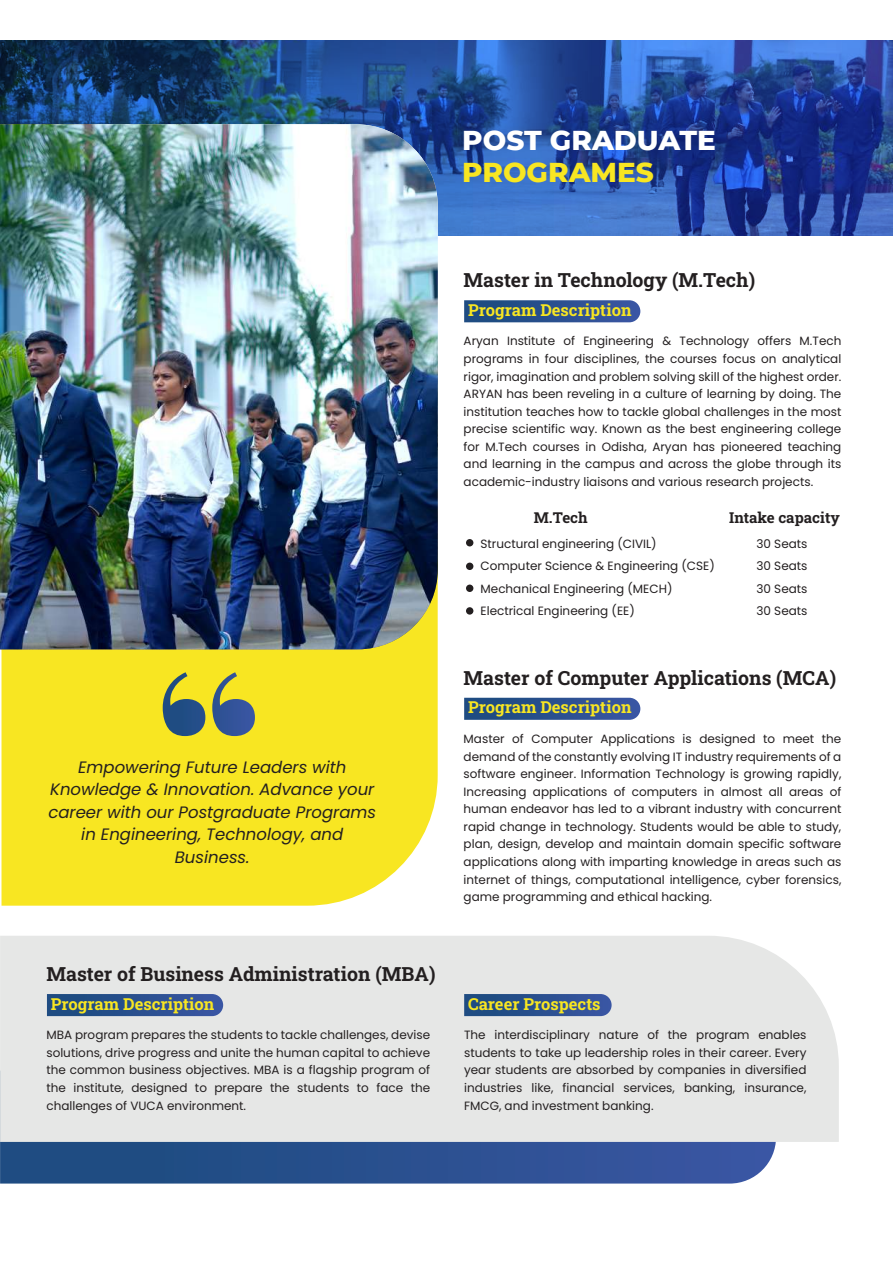
<style>
.page{position:relative;width:893px;height:1263px;background:#fff}
.page>*{position:absolute;margin:0;border:0;box-sizing:border-box;transform-origin:0 0}
.t1{font:800 27.9px "Montserrat";color:#fff}
.t2{font:800 27.9px "Montserrat";color:#f8e622}
.t3{font:700 19.5px "Roboto Slab";color:#231f20}
.t4{font:italic 16.5px/22.5px "Poppins";color:#231f20;text-align:center}
.t5{font:700 16.5px "Roboto Slab";color:#f8e622}
.t6{font:700 15px "Roboto Slab";color:#231f20}
.t7{font:12px/17.5px "Poppins";color:#231f20;text-align:justify}
</style>
<div class="page">
<img style="left:0;top:41px;width:893px;height:194px">
<svg style="left:0;top:1142px;width:776px;height:41px;background:#2d5290"></svg>
<div style="left:0;top:936px;width:839px;height:206px;background:#e6e7e6"></div>
<div style="left:2px;top:649px;width:436px;height:257px;background:#f8e622"></div>
<svg style="left:163px;top:672px;width:92px;height:64px;background:#919b58"></svg>
<svg style="left:464px;top:300px;width:176px;height:22px;background:#2f5492"></svg>
<svg style="left:464px;top:698px;width:176px;height:22px;background:#2e5391"></svg>
<svg style="left:47px;top:994px;width:176px;height:22px;background:#2c5290"></svg>
<svg style="left:464px;top:994px;width:148px;height:22px;background:#2e5391"></svg>
<img style="left:0;top:124px;width:438px;height:525px">
<div style="left:466px;top:539px;width:7px;height:7px;background:#231f20;border-radius:50%"></div>
<div style="left:466px;top:563px;width:7px;height:7px;background:#231f20;border-radius:50%"></div>
<div style="left:466px;top:585px;width:7px;height:7px;background:#231f20;border-radius:50%"></div>
<div style="left:466px;top:607px;width:7px;height:8px;background:#231f20;border-radius:50%"></div>
<h1 class="t1" style="left:462px;top:120px;width:255px">POST GRADUATE</h1>
<h1 class="t2" style="left:462px;top:151px;width:193px">PROGRAMES</h1>
<h2 class="t3" style="left:464px;top:267px;width:293px">Master in Technology (M.Tech)</h2>
<h3 class="t5" style="left:468px;top:299px;width:165px">Program Description</h3>
<p class="t7" style="left:464px;top:333px;width:379px">Aryan Institute of Engineering &amp; Technology offers M.Tech programs in four disciplines, the courses focus on analytical rigor, imagination and problem solving skill of the highest order.<br>ARYAN has been reveling in a culture of learning by doing. The institution teaches how to tackle global challenges in the most precise scientific way. Known as the best engineering college for M.Tech courses in Odisha, Aryan has pioneered teaching and learning in the campus and across the globe through its academic-industry liaisons and various research projects.</p>
<p class="t6" style="left:534px;top:508px;width:55px">M.Tech</p>
<p class="t6" style="left:729px;top:508px;width:112px">Intake capacity</p>
<p class="t7" style="left:481px;top:532px;width:236px;line-height:22.5px;text-align:left">Structural engineering (CIVIL)<br>Computer Science &amp; Engineering (CSE)<br>Mechanical Engineering (MECH)<br>Electrical Engineering (EE)</p>
<p class="t7" style="left:756px;top:532px;width:53px;line-height:22.5px">30 Seats 30 Seats 30 Seats 30 Seats</p>
<h3 class="t4" style="left:48px;top:756px;width:329px">Empowering Future Leaders with<br>Knowledge &amp; Innovation. Advance your career with our Postgraduate Programs in Engineering, Technology, and<br>Business.</h3>
<h2 class="t3" style="left:464px;top:664px;width:374px">Master of Computer Applications (MCA)</h2>
<h3 class="t5" style="left:468px;top:696px;width:165px">Program Description</h3>
<p class="t7" style="left:464px;top:730px;width:379px">Master of Computer Applications is designed to meet the demand of the constantly evolving IT industry requirements of a software engineer. Information Technology is growing rapidly, Increasing applications of computers in almost all areas of human endeavor has led to a vibrant industry with concurrent rapid change in technology. Students would be able to study, plan, design, develop and maintain domain specific software applications along with imparting knowledge in areas such as internet of things, computational intelligence, cyber forensics, game programming and ethical hacking.</p>
<h2 class="t3" style="left:46px;top:960px;width:391px">Master of Business Administration (MBA)</h2>
<h3 class="t5" style="left:51px;top:992px;width:165px">Program Description</h3>
<h3 class="t5" style="left:468px;top:992px;width:134px">Career Prospects</h3>
<p class="t7" style="left:46px;top:1026px;width:385px">MBA program prepares the students to tackle challenges, devise solutions, drive progress and unite the human capital to achieve the common business objectives. MBA is a flagship program of the institute, designed to prepare the students to face the challenges of VUCA environment.</p>
<p class="t7" style="left:464px;top:1026px;width:344px">The interdisciplinary nature of the program enables students to take up leadership roles in their career. Every year students are absorbed by companies in diversified industries like, financial services, banking, insurance, FMCG, and investment banking.</p>
</div>
